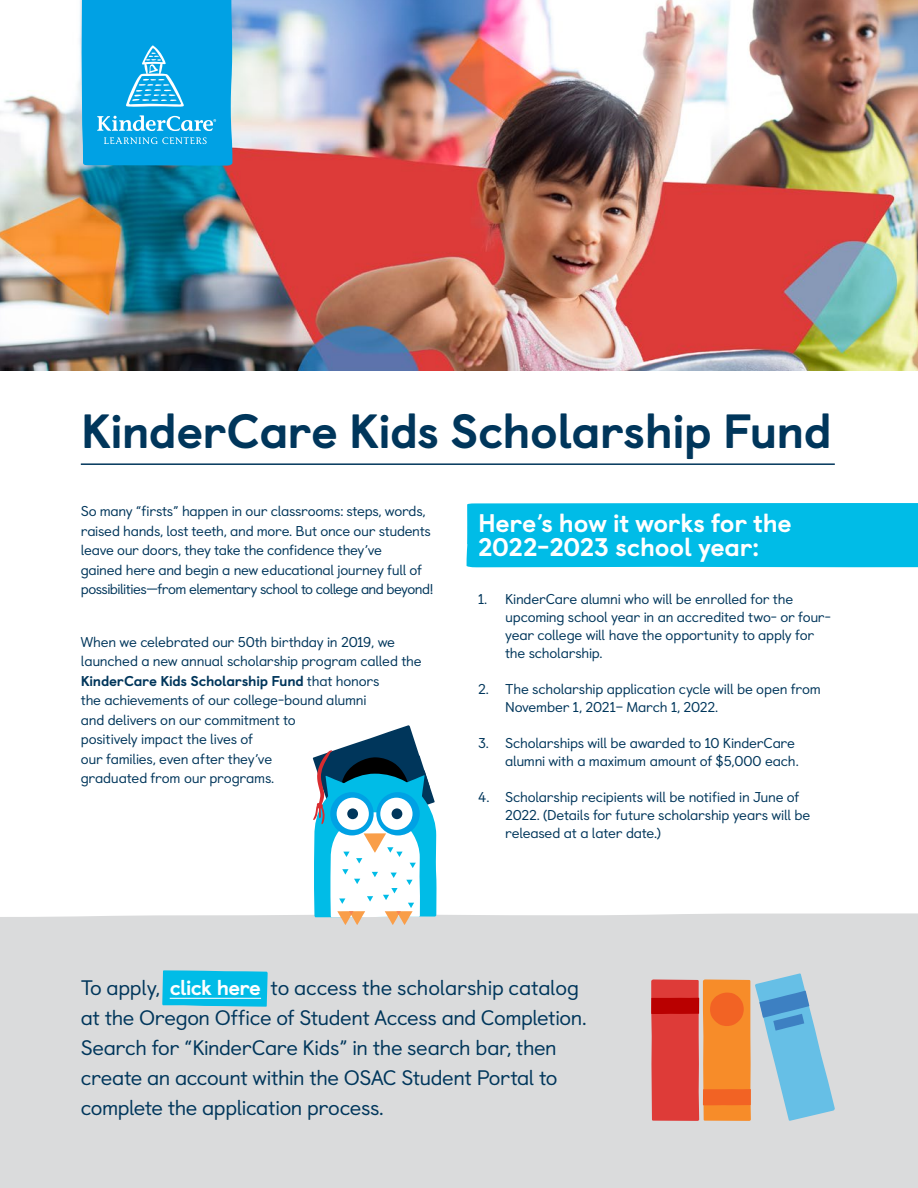
<style>
.page{position:relative;width:918px;height:1188px;background:#fff}
.page>*{position:absolute;margin:0;border:0;box-sizing:border-box;transform-origin:0 0}
.t1{font:800 48px "Castledown";letter-spacing:-.02em;color:#00365b}
.t2{font:800 25.5px/24px "Castledown";letter-spacing:-.01em;color:#fff}
.t3{font:21px/30px "Castledown";letter-spacing:-.02em;color:#00365b}
.t4{font:14.25px/19.5px "Castledown";letter-spacing:-.02em;color:#00365b}
.s1{font-weight:800}
.s2{font-weight:800;color:#fff}
</style>
<div class="page">
<img style="left:0;top:0;width:918px;height:371px">
<svg style="left:81px;top:0;width:151px;height:166px;background:#12a7e5"></svg>
<hr style="left:81px;top:463px;width:754px;height:2px;background:#00365b">
<div style="left:467px;top:503px;width:451px;height:64px;background:#00bce7"></div>
<div style="left:0;top:913px;width:918px;height:275px;background:#dadbdc"></div>
<svg style="left:162px;top:970px;width:106px;height:37px;background:#10bee6"></svg>
<hr style="left:170px;top:998px;width:91px;height:1px;background:#fff">
<svg style="left:651px;top:973px;width:184px;height:148px;background:#c29387"></svg>
<svg style="left:313px;top:725px;width:124px;height:200px"></svg>
<h1 class="t1" style="left:81px;top:392px;width:753px">KinderCare Kids Scholarship Fund</h1>
<p class="t4" style="left:81px;top:500px;width:354px">So many “firsts” happen in our classrooms: steps, words, raised hands, lost teeth, and more. But once our students leave our doors, they take the confidence they’ve<br>gained here and begin a new educational journey full of possibilities—from elementary school to college and beyond!</p>
<p class="t4" style="left:81px;top:631px;width:342px">When we celebrated our 50th birthday in 2019, we launched a new annual scholarship program called the <span class="s1">KinderCare Kids Scholarship Fund</span> that honors<br>the achievements of our college-bound alumni<br>and delivers on our commitment to<br>positively impact the lives of<br>our families, even after they’ve<br>graduated from our programs.</p>
<h2 class="t2" style="left:478px;top:509px;width:315px">Here’s how it works for the<br>2022-2023 school year:</h2>
<p class="t4" style="left:505px;top:589px;width:327px;line-height:18px;text-indent:-27px">1. KinderCare alumni who will be enrolled for the upcoming school year in an accredited two- or four&shy;year college will have the opportunity to apply for the scholarship.</p>
<p class="t4" style="left:505px;top:679px;width:317px;line-height:18px;text-indent:-27px">2. The scholarship application cycle will be open from<br>November 1, 2021– March 1, 2022.</p>
<p class="t4" style="left:478px;top:733px;width:322px;line-height:18px;text-align:right">3. Scholarships will be awarded to 10 KinderCare alumni with a maximum amount of $5,000 each.</p>
<p class="t4" style="left:505px;top:787px;width:307px;line-height:18px;text-indent:-27px">4. Scholarship recipients will be notified in June of<br>2022. (Details for future scholarship years will be released at a later date.)</p>
<p class="t3" style="left:81px;top:970px;width:508px">To apply, <span class="s2">click here</span> to access the scholarship catalog at the Oregon Office of Student Access and Completion.<br>Search for “KinderCare Kids” in the search bar, then create an account within the OSAC Student Portal to complete the application process.</p>
</div>
